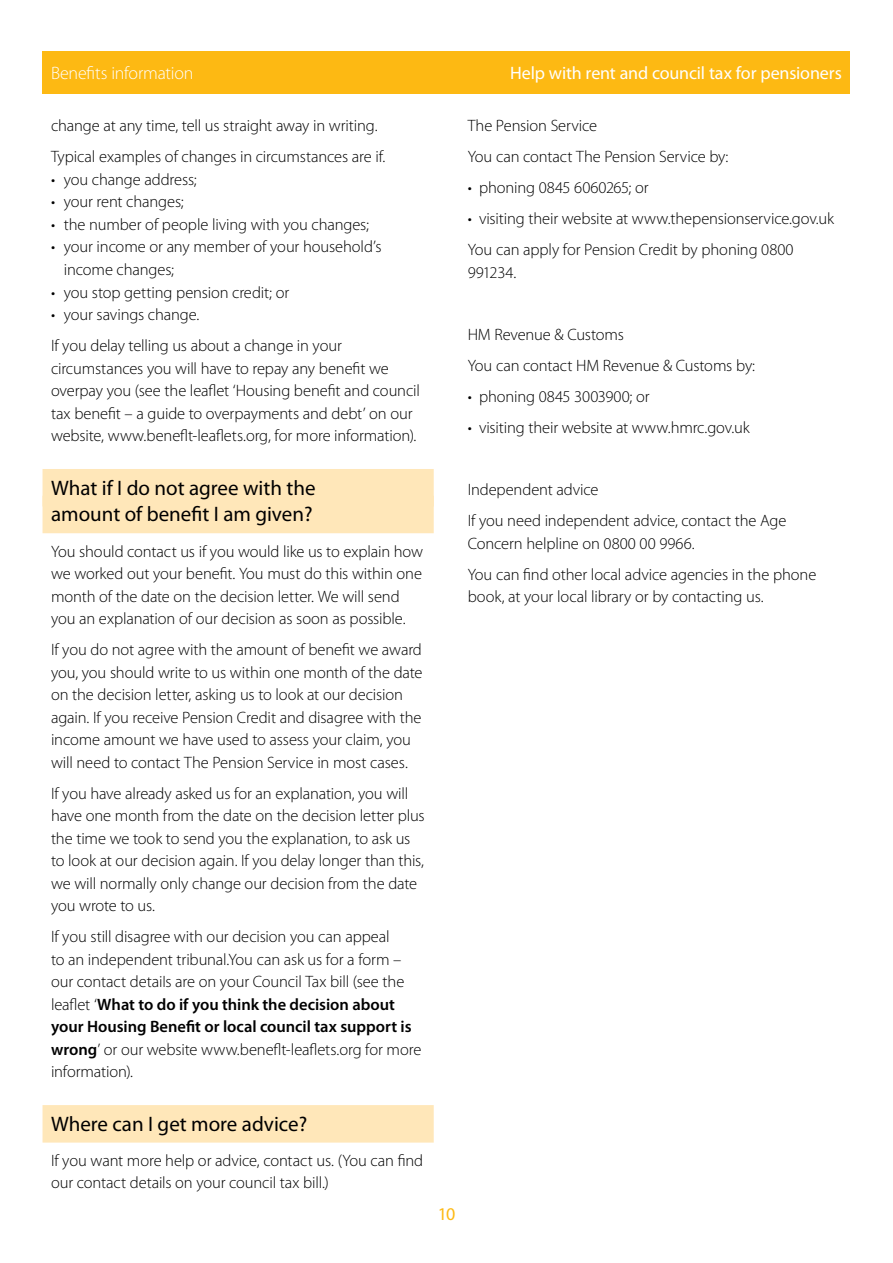
<style>
.page{position:relative;width:893px;height:1263px;background:#fff}
.page>*{position:absolute;margin:0;border:0;box-sizing:border-box;transform-origin:0 0}
.t1{font:21px/26.7px "Myriad Pro";color:#000}
.t2{font:18px "Myriad Pro";letter-spacing:-.005em;color:#fff}
.t3{font:300 18px "Myriad Pro";letter-spacing:-.015em;color:#fff}
.t4{font:18px "Myriad Pro";color:#fdb913}
.t5{font:300 16.5px/22.5px "Myriad Pro";letter-spacing:-.01em;color:#000}
.s1{font-weight:600}
</style>
<div class="page">
<div style="left:43px;top:51px;width:807px;height:43px;background:#fdb913"></div>
<div style="left:43px;top:469px;width:391px;height:37px;background:#ffe7b9"></div>
<div style="left:43px;top:496px;width:391px;height:37px;background:#ffe7b9"></div>
<div style="left:43px;top:1105px;width:391px;height:37px;background:#ffe7b9"></div>
<p class="t3" style="left:51px;top:63px;width:144px">Benefits information</p>
<p class="t2" style="left:510px;top:62px;width:333px">Help with rent and council tax for pensioners</p>
<p class="t5" style="left:51px;top:111px;width:336px;line-height:31px">change at any time, tell us straight away in writing.<br>Typical examples of changes in circumstances are if.</p>
<p class="t5" style="left:51px;top:168px;width:147px">• you change address;</p>
<p class="t5" style="left:51px;top:191px;width:134px">• your rent changes;</p>
<p class="t5" style="left:51px;top:213px;width:319px">• the number of people living with you changes;</p>
<p class="t5" style="left:64px;top:236px;width:319px;text-indent:-13px">• your income or any member of your household’s income changes;</p>
<p class="t5" style="left:51px;top:281px;width:240px">• you stop getting pension credit; or</p>
<p class="t5" style="left:51px;top:299px;width:292px;line-height:31px">• your savings change.<br>If you delay telling us about a change in your</p>
<p class="t5" style="left:51px;top:357px;width:370px">circumstances you will have to repay any benefit we overpay you (see the leaflet ‘Housing benefit and council tax benefit – a guide to overpayments and debt’ on our website, www.beneflt-leaflets.org, for more information).</p>
<p class="t1" style="left:51px;top:474px;width:266px">What if I do not agree with the amount of benefit I am given?</p>
<p class="t5" style="left:51px;top:540px;width:374px">You should contact us if you would like us to explain how we worked out your benefit. You must do this within one month of the date on the decision letter. We will send you an explanation of our decision as soon as possible.</p>
<p class="t5" style="left:51px;top:638px;width:373px">If you do not agree with the amount of benefit we award you, you should write to us within one month of the date on the decision letter, asking us to look at our decision again. If you receive Pension Credit and disagree with the income amount we have used to assess your claim, you will need to contact The Pension Service in most cases.</p>
<p class="t5" style="left:51px;top:782px;width:375px">If you have already asked us for an explanation, you will have one month from the date on the decision letter plus the time we took to send you the explanation, to ask us to look at our decision again. If you delay longer than this, we will normally only change our decision from the date you wrote to us.</p>
<p class="t5" style="left:51px;top:926px;width:372px">If you still disagree with our decision you can appeal<br>to an independent tribunal.You can ask us for a form – our contact detaiIs are on your Council Tax bill (see the leaflet ‘<span class="s1">What to do if you think the decision about your Housing Benefit or local council tax support is wrong</span>’ or our website www.beneflt-leaflets.org for more information).</p>
<p class="t1" style="left:51px;top:1110px;width:258px">Where can I get more advice?</p>
<p class="t5" style="left:51px;top:1149px;width:374px">If you want more help or advice, contact us. (You can find our contact details on your council tax bill.)</p>
<p class="t5" style="left:468px;top:111px;width:262px;line-height:31px">The Pension Service<br>You can contact The Pension Service by:</p>
<p class="t5" style="left:468px;top:177px;width:182px">• phoning 0845 6060265; or</p>
<p class="t5" style="left:468px;top:204px;width:368px;line-height:31px">• visiting their website at www.thepensionservice.gov.uk<br>You can apply for Pension Credit by phoning 0800</p>
<p class="t5" style="left:468px;top:261px;width:50px">991234.</p>
<p class="t5" style="left:468px;top:319px;width:289px;line-height:31px">HM Revenue &amp; Customs<br>You can contact HM Revenue &amp; Customs by:</p>
<p class="t5" style="left:468px;top:385px;width:183px">• phoning 0845 3003900; or</p>
<p class="t5" style="left:468px;top:417px;width:283px">• visiting their website at www.hmrc.gov.uk</p>
<p class="t5" style="left:468px;top:474px;width:320px;line-height:31px">Independent advice<br>If you need independent advice, contact the Age</p>
<p class="t5" style="left:468px;top:528px;width:350px;line-height:31px">Concern helpline on 0800 00 9966.<br>You can find other local advice agencies in the phone</p>
<p class="t5" style="left:468px;top:586px;width:297px">book, at your local library or by contacting us.</p>
<p class="t4" style="left:438px;top:1203px;width:19px">10</p>
</div>
